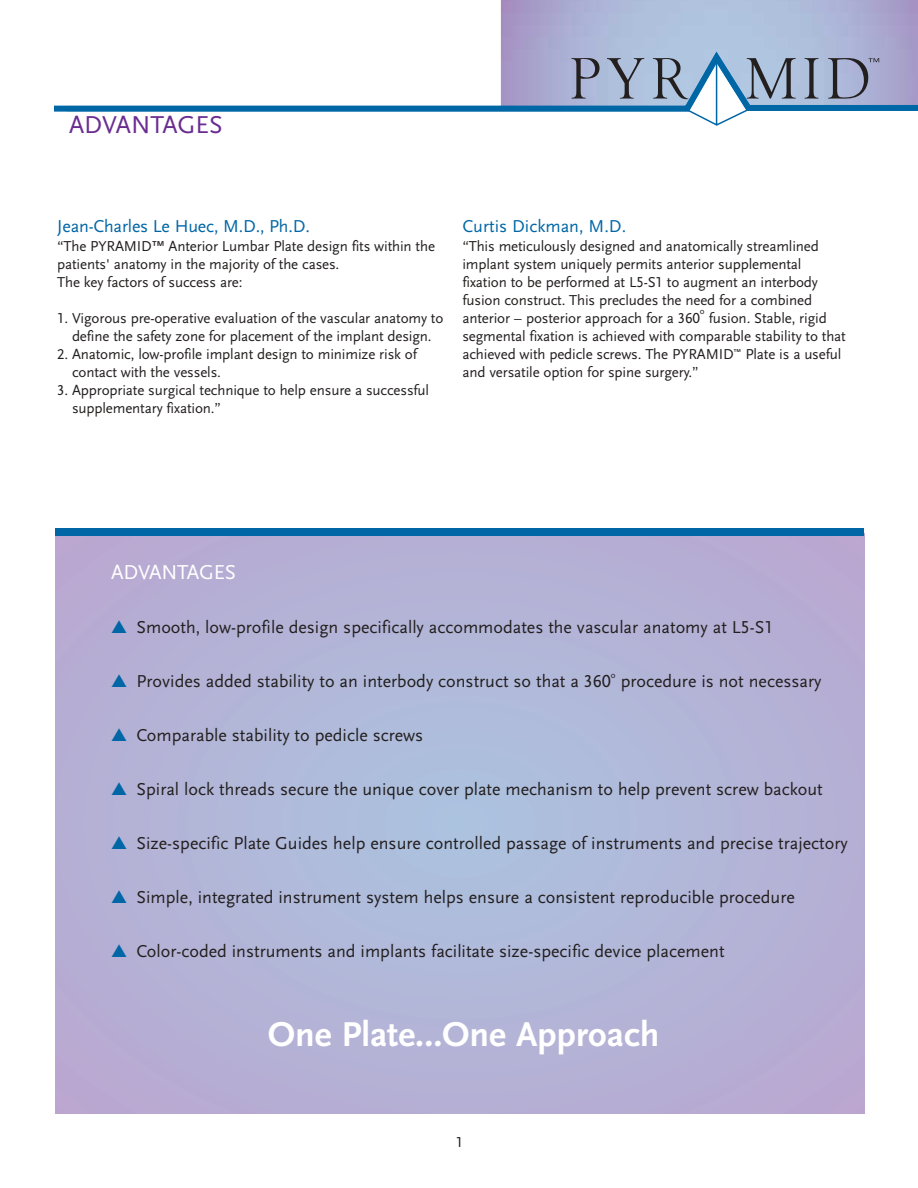
<style>
.page{position:relative;width:918px;height:1188px;background:#fff}
.page>*{position:absolute;margin:0;border:0;box-sizing:border-box;transform-origin:0 0}
.t1{font:700 36px "Scala Sans Lining";color:#fff}
.t2{font:25.5px "Scala Sans Lining";color:#6a2c90}
.t3{font:21px "Scala Sans Lining";letter-spacing:-.01em;color:#fff}
.t4{font:18px "Scala Sans Lining";color:#231f1f}
.t5{font:18px "Scala Sans Lining";letter-spacing:-.01em;color:#0066a6}
.t6{font:15px/18px "Scala Sans Lining";letter-spacing:-.01em;color:#231f1f}
.t7{font:9px "Scala Sans Lining";color:#231f1f}
.s1{color:#0066a6}
</style>
<div class="page">
<svg style="left:54px;top:46px;width:864px;height:66px"></svg>
<svg style="left:571px;top:58px;width:29px;height:41px"></svg>
<svg style="left:607px;top:58px;width:37px;height:41px;background:#94a1b8"></svg>
<svg style="left:653px;top:58px;width:143px;height:68px"></svg>
<svg style="left:804px;top:58px;width:15px;height:41px"></svg>
<svg style="left:828px;top:58px;width:51px;height:41px;background:#8f95b1"></svg>
<div style="left:56px;top:536px;width:808px;height:578px;background:#b6acd3"></div>
<div style="left:56px;top:533px;width:808px;height:581px;background:#b6afd4;border-radius:50%"></div>
<div style="left:121px;top:580px;width:677px;height:487px;background:#b4b3d6;border-radius:50%"></div>
<div style="left:215px;top:648px;width:489px;height:351px;background:#b2b8d8;border-radius:50%"></div>
<div style="left:300px;top:709px;width:320px;height:229px;background:#afbcdc;border-radius:50%"></div>
<div style="left:385px;top:769px;width:150px;height:109px;background:#adc0de;border-radius:50%"></div>
<div style="left:56px;top:528px;width:808px;height:8px;background:#0066a6"></div>
<h2 class="t2" style="left:69px;top:114px;width:155px">ADVANTAGES</h2>
<p class="t5" style="left:57px;top:219px;width:254px">Jean-Charles Le Huec, M.D., Ph.D.</p>
<p class="t6" style="left:57px;top:239px;width:379px">“The PYRAMID™ Anterior Lumbar Plate design fits within the patients' anatomy in the majority of the cases.<br>The key factors of success are:</p>
<p class="t6" style="left:57px;top:311px;width:388px;text-align:center">1. Vigorous pre-operative evaluation of the vascular anatomy to define the safety zone for placement of the implant design.</p>
<p class="t6" style="left:72px;top:347px;width:346px;text-indent:-15px">2. Anatomic, low-profile implant design to minimize risk of contact with the vessels.</p>
<p class="t6" style="left:72px;top:383px;width:359px;text-indent:-15px">3. Appropriate surgical technique to help ensure a successful supplementary fixation.”</p>
<p class="t5" style="left:462px;top:219px;width:165px">Curtis Dickman, M.D.</p>
<p class="t6" style="left:462px;top:238px;width:358px">“This meticulously designed and anatomically streamlined implant system uniquely permits anterior supplemental fixation to be performed at L5-S1 to augment an interbody fusion construct. This precludes the need for a combined anterior – posterior approach for a 360</p>
<p class="t7" style="left:700px;top:308px;width:6px">o</p>
<p class="t6" style="left:462px;top:310px;width:385px;text-indent:246px">fusion. Stable, rigid segmental fixation is achieved with comparable stability to that achieved with pedicle screws. The PYRAMID<sup>™</sup> Plate is a useful and versatile option for spine surgery.”</p>
<h3 class="t3" style="left:111px;top:564px;width:126px">ADVANTAGES</h3>
<p class="t4" style="left:111px;top:621px;width:664px"><span class="s1">▲</span> Smooth, low-profile design specifically accommodates the vascular anatomy at L5-S1</p>
<p class="t4" style="left:111px;top:675px;width:501px"><span class="s1">▲</span> Provides added stability to an interbody construct so that a 360</p>
<p class="t7" style="left:611px;top:672px;width:6px">o</p>
<p class="t4" style="left:621px;top:675px;width:202px">procedure is not necessary</p>
<p class="t4" style="left:111px;top:729px;width:314px"><span class="s1">▲</span> Comparable stability to pedicle screws</p>
<p class="t4" style="left:111px;top:783px;width:713px"><span class="s1">▲</span> Spiral lock threads secure the unique cover plate mechanism to help prevent screw backout</p>
<p class="t4" style="left:111px;top:837px;width:738px"><span class="s1">▲</span> Size-specific Plate Guides help ensure controlled passage of instruments and precise trajectory</p>
<p class="t4" style="left:111px;top:891px;width:685px"><span class="s1">▲</span> Simple, integrated instrument system helps ensure a consistent reproducible procedure</p>
<p class="t4" style="left:111px;top:945px;width:615px"><span class="s1">▲</span> Color-coded instruments and implants facilitate size-specific device placement</p>
<h1 class="t1" style="left:268px;top:1020px;width:393px">One Plate…One Approach</h1>
<p class="t6" style="left:456px;top:1134px;width:9px">1</p>
</div>
